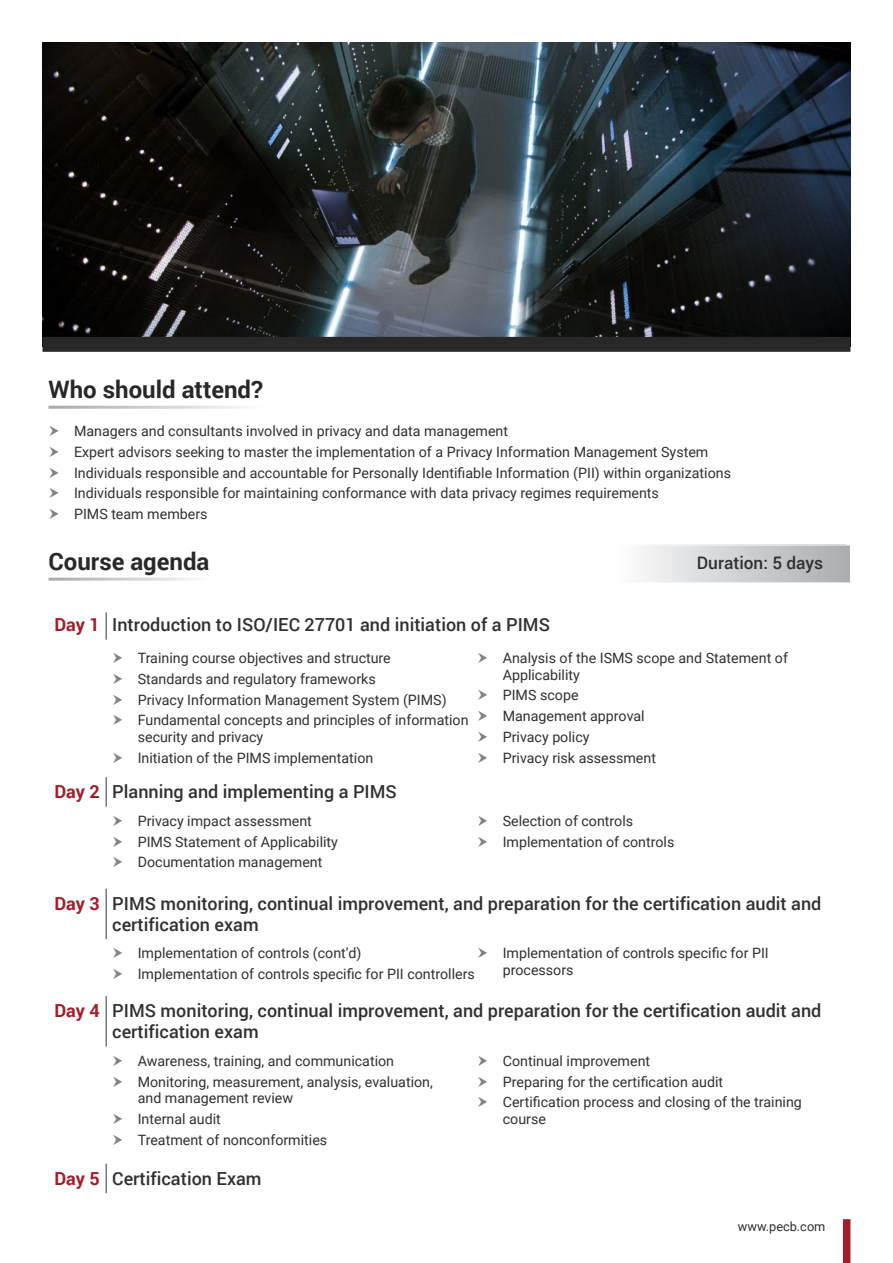
<style>
.page{position:relative;width:893px;height:1263px;background:#fff}
.page>*{position:absolute;margin:0;border:0;box-sizing:border-box;transform-origin:0 0}
.t1{font:700 24px "Roboto";color:#282829}
.t2{font:500 18px/21px "Roboto";color:#312f30}
.t3{font:700 18px "Roboto";letter-spacing:-.005em;color:#a11e29}
.t4{font:500 17.25px "Roboto";color:#312f30}
.t5{font:14.25px/16.5px "Roboto";color:#312f30}
.Bullet_Points{font:12.75px "Roboto";color:#312f30}
</style>
<div class="page">
<img style="left:43px;top:43px;width:807px;height:294px">
<div style="left:43px;top:337px;width:807px;height:15px;background:#282829"></div>
<svg style="left:642px;top:546px;width:208px;height:37px;background:#cfd0d2"></svg>
<hr style="left:105px;top:612px;width:2px;height:28px;background:#76787b">
<hr style="left:105px;top:777px;width:2px;height:30px;background:#76787b">
<hr style="left:105px;top:889px;width:2px;height:50px;background:#76787b">
<hr style="left:105px;top:996px;width:2px;height:50px;background:#76787b">
<hr style="left:105px;top:1164px;width:2px;height:29px;background:#76787b">
<div style="left:843px;top:1219px;width:7px;height:44px;background:#a11e29"></div>
<p class="t1" style="left:49px;top:373px;width:216px">Who should attend?</p>
<p class="t5" style="left:74px;top:422px;width:436px">Managers and consultants involved in privacy and data management</p>
<p class="t5" style="left:74px;top:443px;width:636px">Expert advisors seeking to master the implementation of a Privacy Information Management System</p>
<p class="t5" style="left:74px;top:464px;width:658px">Individuals responsible and accountable for Personally Identifiable Information (PII) within organizations</p>
<p class="t5" style="left:74px;top:485px;width:586px">Individuals responsible for maintaining conformance with data privacy regimes requirements</p>
<p class="t5" style="left:74px;top:505px;width:135px">PIMS team members</p>
<p class="t1" style="left:49px;top:545px;width:162px">Course agenda</p>
<p class="t4" style="left:697px;top:551px;width:128px">Duration: 5 days</p>
<p class="t3" style="left:55px;top:612px;width:47px">Day 1</p>
<p class="t2" style="left:112px;top:614px;width:439px">Introduction to ISO/IEC 27701 and initiation of a PIMS</p>
<p class="t5" style="left:138px;top:649px;width:255px">Training course objectives and structure</p>
<p class="t5" style="left:138px;top:670px;width:239px">Standards and regulatory frameworks</p>
<p class="t5" style="left:138px;top:691px;width:310px">Privacy Information Management System (PIMS)</p>
<p class="t5" style="left:138px;top:712px;width:332px">Fundamental concepts and principles of information security and privacy</p>
<p class="t5" style="left:138px;top:749px;width:237px">Initiation of the PIMS implementation</p>
<p class="t5" style="left:503px;top:649px;width:287px">Analysis of the ISMS scope and Statement of<br>Applicability</p>
<p class="t5" style="left:503px;top:687px;width:77px">PIMS scope</p>
<p class="t5" style="left:503px;top:707px;width:143px">Management approval</p>
<p class="t5" style="left:503px;top:728px;width:88px">Privacy policy</p>
<p class="t5" style="left:503px;top:749px;width:155px">Privacy risk assessment</p>
<p class="t3" style="left:55px;top:779px;width:47px">Day 2</p>
<p class="t2" style="left:112px;top:781px;width:286px">Planning and implementing a PIMS</p>
<p class="t5" style="left:138px;top:812px;width:176px">Privacy impact assessment</p>
<p class="t5" style="left:138px;top:833px;width:202px">PIMS Statement of Applicability</p>
<p class="t5" style="left:138px;top:853px;width:186px">Documentation management</p>
<p class="t5" style="left:503px;top:812px;width:132px">Selection of controls</p>
<p class="t5" style="left:503px;top:833px;width:173px">Implementation of controls</p>
<p class="t3" style="left:55px;top:890px;width:47px">Day 3</p>
<p class="t2" style="left:112px;top:892px;width:711px">PIMS monitoring, continual improvement, and preparation for the certification audit and certification exam</p>
<p class="t5" style="left:138px;top:944px;width:225px">Implementation of controls (cont’d)</p>
<p class="t5" style="left:138px;top:965px;width:339px">Implementation of controls specific for PII controllers</p>
<p class="t5" style="left:503px;top:944px;width:268px">Implementation of controls specific for PII processors</p>
<p class="t3" style="left:55px;top:998px;width:47px">Day 4</p>
<p class="t2" style="left:112px;top:999px;width:711px">PIMS monitoring, continual improvement, and preparation for the certification audit and certification exam</p>
<p class="t5" style="left:138px;top:1052px;width:258px">Awareness, training, and communication</p>
<p class="t5" style="left:138px;top:1073px;width:297px">Monitoring, measurement, analysis, evaluation, and management review</p>
<p class="t5" style="left:138px;top:1110px;width:85px">Internal audit</p>
<p class="t5" style="left:138px;top:1131px;width:191px">Treatment of nonconformities</p>
<p class="t5" style="left:503px;top:1052px;width:149px">Continual improvement</p>
<p class="t5" style="left:503px;top:1073px;width:222px">Preparing for the certification audit</p>
<p class="t5" style="left:503px;top:1093px;width:301px">Certification process and closing of the training course</p>
<p class="t3" style="left:55px;top:1165px;width:47px">Day 5</p>
<p class="t2" style="left:112px;top:1167px;width:151px">Certification Exam</p>
<p class="Bullet_Points" style="left:738px;top:1218px;width:89px">www.pecb.com</p>
</div>
